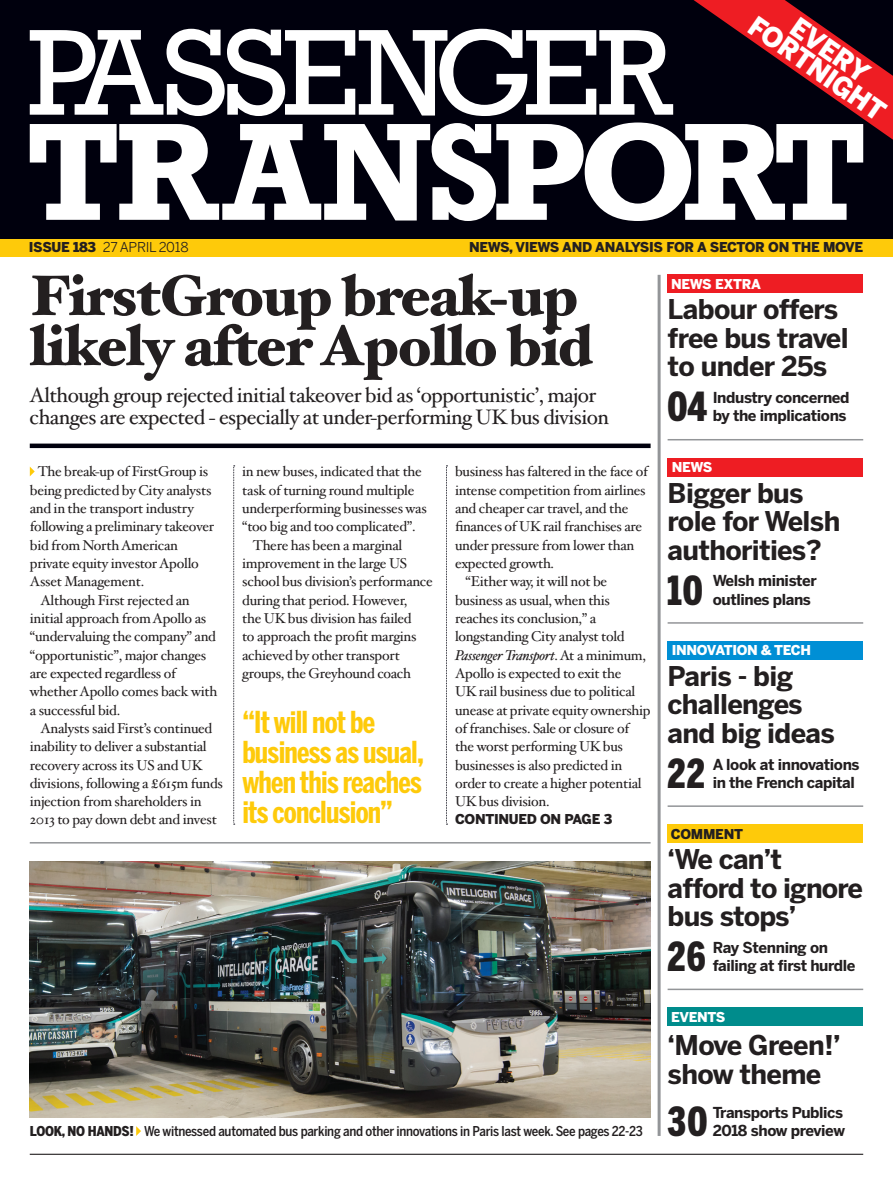
<style>
.page{position:relative;width:893px;height:1191px;background:#fff}
.page>*{position:absolute;margin:0;border:0;box-sizing:border-box;transform-origin:0 0}
.t1{font:900 57px/50.1px "Hoefler Text";letter-spacing:-.025em;color:#231f20}
.t2{font:900 39.75px "Benton Sans Comp";letter-spacing:.025em;color:#231f20}
.t3{font:700 30px/30px "Benton Sans Comp";letter-spacing:-.025em;color:#feca0a}
.t4{font:700 27px/28.5px "Benton Sans";letter-spacing:-.025em;color:#231f20}
.t5{font:900 27px "Benton Sans";color:#fff}
.t6{font:21px/22.5px "Hoefler Text";letter-spacing:-.025em;color:#231f20}
.t7{font:700 15px "Benton Sans";letter-spacing:-.025em;color:#231f20}
.t8{font:14.25px/18.3px "Hoefler Text";letter-spacing:-.02em;color:#231f20}
.t9{font:500 13.5px "Benton Sans Cond";letter-spacing:-.02em;color:#231f20}
.t10{font:900 13.5px "Benton Sans";letter-spacing:-.02em;color:#231f20}
.t11{font:900 13.5px "Benton Sans";letter-spacing:-.02em;color:#fff}
.t12{font:13.5px "Benton Sans";letter-spacing:-.02em;color:#231f20}
.s1{font-weight:900}
.s2{font-style:italic}
</style>
<div class="page">
<hr style="left:30px;top:1153px;width:833px;height:1px;background:#231f20">
<div style="left:30px;top:443px;width:621px;height:5px;background:#00000d"></div>
<hr style="left:658px;top:275px;width:3px;height:861px;background:#939598">
<hr style="left:30px;top:842px;width:621px;height:1px;background:#939598">
<svg style="left:233px;top:465px;width:2px;height:359px"></svg>
<svg style="left:446px;top:465px;width:1px;height:359px"></svg>
<div style="left:668px;top:458px;width:195px;height:18px;background:#ee1d23"></div>
<div style="left:668px;top:275px;width:195px;height:18px;background:#ee1d23"></div>
<div style="left:668px;top:824px;width:195px;height:18px;background:#feca0a"></div>
<div style="left:668px;top:1007px;width:195px;height:19px;background:#008c8c"></div>
<div style="left:668px;top:641px;width:195px;height:18px;background:#008fd5"></div>
<svg style="left:30px;top:467px;width:5px;height:9px"></svg>
<hr style="left:668px;top:439px;width:195px;height:1px;background:#939598">
<hr style="left:668px;top:622px;width:195px;height:1px;background:#939598">
<hr style="left:668px;top:805px;width:195px;height:2px;background:#939598">
<hr style="left:668px;top:988px;width:195px;height:2px;background:#939598">
<img style="left:30px;top:861px;width:621px;height:256px">
<svg style="left:136px;top:1126px;width:5px;height:10px"></svg>
<div style="left:0;top:238px;width:893px;height:18px;background:#feca0a"></div>
<div style="left:0;top:0;width:893px;height:238px;background:#00000d"></div>
<svg style="left:30px;top:0;width:863px;height:221px"></svg>
<p class="t5" style="left:761px;top:9px;width:162px;rotate:35deg">FORTNIGHT</p>
<p class="t5" style="left:803px;top:11px;width:91px;rotate:35deg">EVERY</p>
<p class="t12" style="left:29px;top:239px;width:161px"><span class="s1">ISSUE 183</span> 27 APRIL 2018</p>
<p class="t10" style="left:469px;top:239px;width:396px">NEWS, VIEWS AND ANALYSIS FOR A SECTOR ON THE MOVE</p>
<p class="t1" style="left:30px;top:271px;width:565px">FirstGroup break-up likely after Apollo bid</p>
<p class="t6" style="left:30px;top:384px;width:581px">Although group rejected initial takeover bid as ‘opportunistic’, major changes are expected - especially at under-performing UK bus division</p>
<p class="t8" style="left:30px;top:463px;width:186px;text-indent:8px">The break-up of FirstGroup is being predicted by City analysts and in the transport industry following a preliminary takeover bid from North American private equity investor Apollo<br>Asset Management.</p>
<p class="t8" style="left:30px;top:591px;width:189px;text-indent:11px">Although First rejected an initial approach from Apollo as “undervaluing the company” and “opportunistic”, major changes are expected regardless of whether Apollo comes back with a successful bid.</p>
<p class="t8" style="left:30px;top:719px;width:195px;text-indent:11px">Analysts said First’s continued inability to deliver a substantial recovery across its US and UK divisions, following a £615m funds injection from shareholders in<br>2013 to pay down debt and invest</p>
<p class="t3" style="left:242px;top:707px;width:183px">“It will not be business as usual, when this reaches its conclusion”</p>
<p class="t8" style="left:242px;top:463px;width:186px">in new buses, indicated that the task of turning round multiple underperforming businesses was “too big and too complicated”.</p>
<p class="t8" style="left:242px;top:536px;width:192px;text-indent:11px">There has been a marginal improvement in the large US school bus division’s performance during that period. However,<br>the UK bus division has failed<br>to approach the profit margins achieved by other transport groups, the Greyhound coach</p>
<p class="t8" style="left:455px;top:463px;width:194px">business has faltered in the face of intense competition from airlines and cheaper car travel, and the finances of UK rail franchises are under pressure from lower than expected growth.</p>
<p class="t8" style="left:455px;top:573px;width:197px;text-indent:11px">“Either way, it will not be business as usual, when this reaches its conclusion,” a longstanding City analyst told<br><span class="s2">Passenger Transport</span>. At a minimum,<br>Apollo is expected to exit the<br>UK rail business due to political unease at private equity ownership of franchises. Sale or closure of the worst performing UK bus businesses is also predicted in order to create a higher potential<br>UK bus division.</p>
<p class="t10" style="left:455px;top:811px;width:159px">CONTINUED ON PAGE 3</p>
<p class="t9" style="left:30px;top:1123px;width:615px"><span class="s1">LOOK, NO HANDS!</span> We witnessed automated bus parking and other innovations in Paris last week. See pages 22-23</p>
<p class="t11" style="left:671px;top:276px;width:91px">NEWS EXTRA</p>
<p class="t4" style="left:668px;top:295px;width:183px">Labour offers free bus travel to under 25s</p>
<p class="t7" style="left:713px;top:389px;width:138px">Industry concerned</p>
<p class="t2" style="left:668px;top:384px;width:41px">04</p>
<p class="t7" style="left:713px;top:407px;width:135px">by the implications</p>
<p class="t11" style="left:672px;top:459px;width:42px">NEWS</p>
<p class="t4" style="left:668px;top:478px;width:174px">Bigger bus role for Welsh authorities?</p>
<p class="t7" style="left:713px;top:572px;width:106px">Welsh minister</p>
<p class="t2" style="left:668px;top:567px;width:37px">10</p>
<p class="t7" style="left:713px;top:590px;width:100px">outlines plans</p>
<p class="t11" style="left:672px;top:642px;width:141px">INNOVATION &amp; TECH</p>
<p class="t4" style="left:668px;top:661px;width:169px">Paris - big challenges and big ideas</p>
<p class="t7" style="left:713px;top:755px;width:148px">A look at innovations</p>
<p class="t2" style="left:668px;top:750px;width:39px">22</p>
<p class="t7" style="left:713px;top:773px;width:144px">in the French capital</p>
<p class="t10" style="left:671px;top:825px;width:74px">COMMENT</p>
<p class="t4" style="left:668px;top:844px;width:197px">‘We can’t afford to ignore bus stops’</p>
<p class="t7" style="left:713px;top:938px;width:117px">Ray Stenning on</p>
<p class="t2" style="left:668px;top:933px;width:40px">26</p>
<p class="t7" style="left:713px;top:956px;width:144px">failing at first hurdle</p>
<p class="t11" style="left:671px;top:1008px;width:56px">EVENTS</p>
<p class="t4" style="left:668px;top:1031px;width:175px">‘Move Green!’ show theme</p>
<p class="t7" style="left:713px;top:1103px;width:132px">Transports Publics</p>
<p class="t2" style="left:668px;top:1098px;width:41px">30</p>
<p class="t7" style="left:713px;top:1121px;width:134px">2018 show preview</p>
</div>
